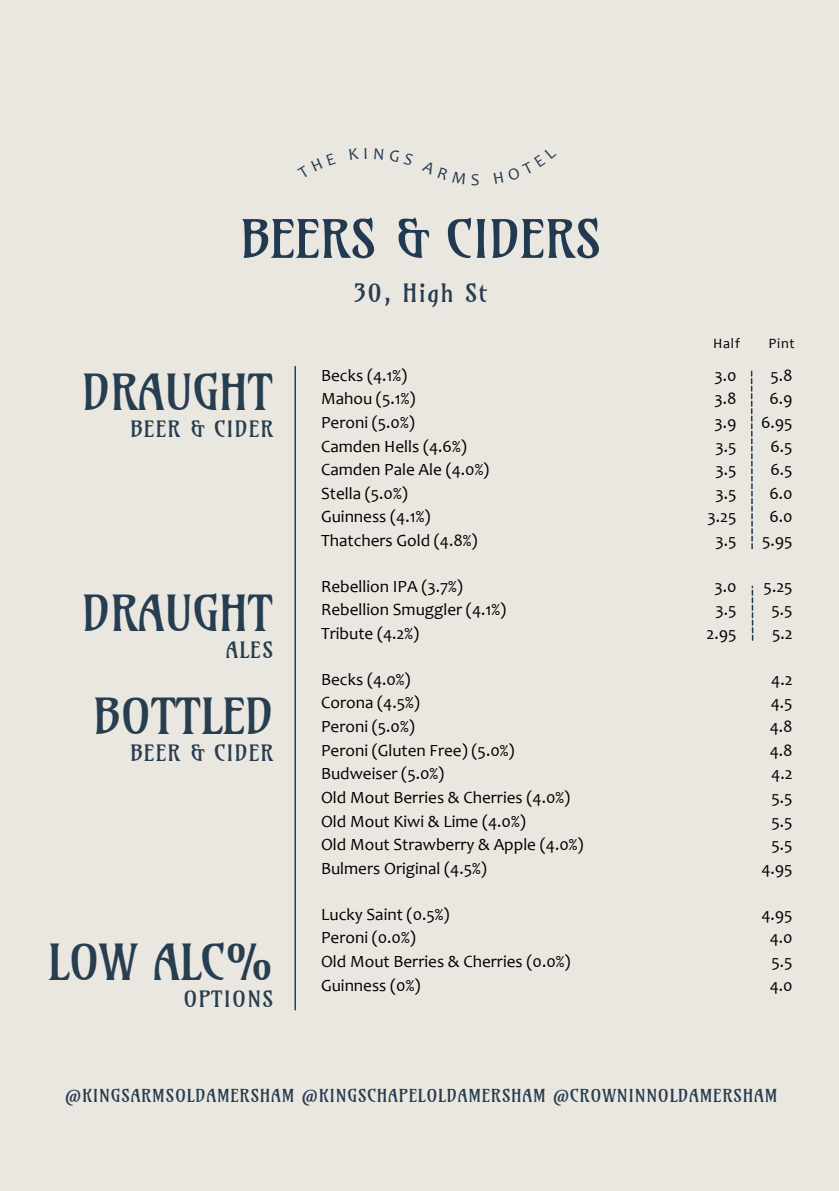
<style>
.page{position:relative;width:839px;height:1191px;background:#fff}
.page>*{position:absolute;margin:0;border:0;box-sizing:border-box;transform-origin:0 0}
.t1{font:51.8px "Amarante";color:#213a51}
.t2{font:47.6px "Amarante";color:#273d50}
.t3{font:24.2px "Amarante";letter-spacing:.06em;color:#273d50}
.t4{font:21.6px "Amarante";letter-spacing:.06em;color:#273d50}
.t5{font:17.2px/23.6px "Candara";color:#000;text-align:center}
.t6{font:17.2px "Amarante";letter-spacing:.055em;color:#273d50}
.t7{font:14.4px "Candara";letter-spacing:.055em;color:#000}
</style>
<div class="page">
<div style="left:0;top:0;width:838px;height:1191px;background:#eae7e0"></div>
<hr style="left:294px;top:367px;width:2px;height:643px;background:#19456b">
<svg style="left:750px;top:371px;width:2px;height:178px"></svg>
<svg style="left:751px;top:586px;width:2px;height:55px"></svg>
<h5 class="t1" style="left:240px;top:207px;width:361px">BEERS &amp; CIDERS</h5>
<h5 class="t2" style="left:82px;top:363px;width:192px">DRAUGHT</h5>
<h5 class="t4" style="left:130px;top:416px;width:144px">BEER &amp; CIDER</h5>
<h2 class="t2" style="left:82px;top:584px;width:192px">DRAUGHT</h2>
<p class="t4" style="left:226px;top:637px;width:48px">ALES</p>
<h2 class="t2" style="left:93px;top:687px;width:181px">BOTTLED</h2>
<p class="t4" style="left:130px;top:739px;width:144px">BEER &amp; CIDER</p>
<h2 class="t2" style="left:48px;top:933px;width:226px">LOW ALC%</h2>
<p class="t4" style="left:183px;top:986px;width:91px">OPTIONS</p>
<h5 class="t3" style="left:354px;top:278px;width:135px">30, High St</h5>
<p class="t7" style="left:713px;top:334px;width:28px">Half</p>
<p class="t7" style="left:768px;top:334px;width:28px">Pint</p>
<h5 class="t5" style="left:321px;top:363px;width:170px;text-align:left">Becks (4.1%)<br>Mahou (5.1%)<br>Peroni (5.0%)<br>Camden Hells (4.6%)<br>Camden Pale Ale (4.0%)<br>Stella (5.0%)<br>Guinness (4.1%)<br>Thatchers Gold (4.8%)</h5>
<h4 class="t5" style="left:761px;top:363px;width:33px">5.8<br>6.9<br>6.95<br>6.5<br>6.5<br>6.0<br>6.0<br>5.95</h4>
<p class="t5" style="left:707px;top:363px;width:31px">3.0<br>3.8<br>3.9<br>3.5<br>3.5<br>3.5<br>3.25<br>3.5</p>
<p class="t5" style="left:321px;top:574px;width:187px;text-align:left">Rebellion IPA (3.7%)<br>Rebellion Smuggler (4.1%)<br>Tribute (4.2%)</p>
<p class="t5" style="left:763px;top:574px;width:31px">5.25<br>5.5</p>
<p class="t5" style="left:706px;top:574px;width:32px">3.0<br>3.5<br>2.95</p>
<p class="t5" style="left:772px;top:621px;width:22px">5.2</p>
<p class="t5" style="left:321px;top:667px;width:264px;text-align:left">Becks (4.0%)<br>Corona (4.5%)<br>Peroni (5.0%)<br>Peroni (Gluten Free) (5.0%)<br>Budweiser (5.0%)<br>Old Mout Berries &amp; Cherries (4.0%)<br>Old Mout Kiwi &amp; Lime (4.0%)<br>Old Mout Strawberry &amp; Apple (4.0%)<br>Bulmers Original (4.5%)</p>
<p class="t5" style="left:761px;top:667px;width:33px">4.2<br>4.5<br>4.8<br>4.8<br>4.2<br>5.5<br>5.5<br>5.5<br>4.95</p>
<p class="t5" style="left:321px;top:902px;width:251px;text-align:left">Lucky Saint (0.5%)<br>Peroni (0.0%)<br>Old Mout Berries &amp; Cherries (0.0%)<br>Guinness (0%)</p>
<p class="t5" style="left:761px;top:902px;width:33px">4.95<br>4.0<br>5.5<br>4.0</p>
<p class="t6" style="left:65px;top:1085px;width:713px">@KINGSARMSOLDAMERSHAM @KINGSCHAPELOLDAMERSHAM @CROWNINNOLDAMERSHAM</p>
</div>
